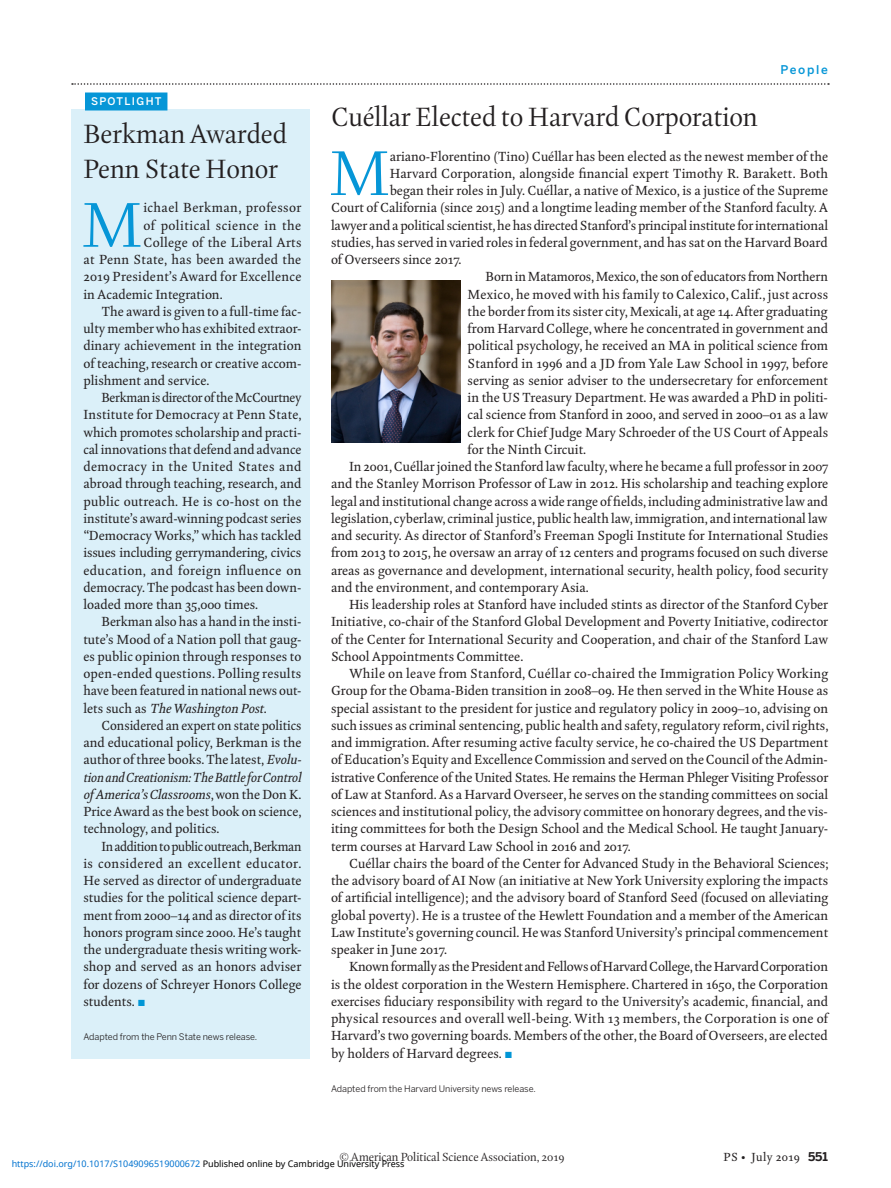
<style>
.page{position:relative;width:891px;height:1188px;background:#fff}
.page>*{position:absolute;margin:0;border:0;box-sizing:border-box;transform-origin:0 0}
._02_Text_3LineDropCa{font:64.65px "Kingfisher Display";color:#0696d7}
.People01_Head{font:27px/34.5px "Kingfisher Display";letter-spacing:-.005em;color:#231f20}
._01_Text{font:13.5px/17.2px "Kingfisher";letter-spacing:-.005em;color:#231f20;text-align:justify}
._02_Text_3LineDropCa-2{font:13.5px "Kingfisher";letter-spacing:-.005em;color:#231f20}
._01_Text-2{font:13.5px/17.2px "Kingfisher";letter-spacing:-.005em;color:#231f20;text-align:justify;scale:.96 1}
._02_Text_3LineDropCa-3{font:13.5px "Kingfisher";letter-spacing:.015em;color:#231f20}
._02_Text_3LineDropCa-4{font:13.5px "Kingfisher";letter-spacing:.025em;color:#231f20}
._02_Text_3LineDropCa-5{font:13.5px "Kingfisher";letter-spacing:.03em;color:#231f20}
.t1{font:12px "Kingfisher Display";letter-spacing:-.005em;color:#231f20}
.t2{font:12px "Kingfisher";letter-spacing:.025em;color:#231f20}
.t3{font:500 12px "Benton Sans";letter-spacing:.145em;color:#0696d7}
.People02_SpotlightSl{font:500 10.5px "Benton Sans";letter-spacing:.125em;color:#fff}
.t4{font:9px "Noto Sans";color:#0172cf}
._01_Text-3{font:9px "Benton Sans";letter-spacing:-.005em;color:#231f20}
.s1{font-style:italic}
.s2{font-family:"Times New Roman";color:#0096d6}
.s3{font-family:"Benton Sans";font-weight:700}
.s4{color:#000}
</style>
<div class="page">
<div style="left:72px;top:110px;width:238px;height:949px;background:#dbf0f9"></div>
<svg style="left:72px;top:83px;width:757px;height:2px"></svg>
<div style="left:85px;top:93px;width:82px;height:18px;background:#0696d7"></div>
<img style="left:331px;top:281px;width:130px;height:161px">
<p class="People02_SpotlightSl" style="left:91px;top:95px;width:72px">SPOTLIGHT</p>
<p class="People01_Head" style="left:83px;top:116px;width:205px">Berkman Awarded<br>Penn State Honor</p>
<p class="_02_Text_3LineDropCa" style="left:81px;top:179px;width:62px">M</p>
<p class="_02_Text_3LineDropCa-4" style="left:143px;top:198px;width:160px">ichael Berkman, professor</p>
<p class="_02_Text_3LineDropCa-5" style="left:143px;top:215px;width:159px">of political science in the</p>
<p class="_02_Text_3LineDropCa-3" style="left:143px;top:233px;width:160px">College of the Liberal Arts</p>
<p class="_02_Text_3LineDropCa-3" style="left:83px;top:250px;width:220px">at Penn State, has been awarded the</p>
<p class="_02_Text_3LineDropCa-3" style="left:83px;top:267px;width:220px">2019 President’s Award for Excellence</p>
<p class="_02_Text_3LineDropCa-2" style="left:83px;top:284px;width:141px">in Academic Integration.</p>
<p class="_01_Text" style="left:83px;top:302px;width:220px;text-indent:18px">The award is given to a full-time fac&shy;ulty member who has exhibited extraor&shy;dinary achievement in the integration of teaching, research or creative accom&shy;plishment and service.</p>
<p class="_01_Text" style="left:83px;top:388px;width:220px;text-indent:18px">Berkman is director of the McCourtney Institute for Democracy at Penn State, which promotes scholarship and practi&shy;cal innovations that defend and advance democracy in the United States and abroad through teaching, research, and public outreach. He is co-host on the institute’s award-winning podcast series “Democracy Works,” which has tackled issues including gerrymandering, civics education, and foreign influence on democracy. The podcast has been down&shy;loaded more than 35,000 times.</p>
<p class="_01_Text" style="left:83px;top:613px;width:220px;text-indent:18px">Berkman also has a hand in the insti&shy;tute’s Mood of a Nation poll that gaug&shy;es public opinion through responses to open-ended questions. Polling results have been featured in national news out&shy;lets such as <span class="s1">The Washington Post</span>.</p>
<p class="_01_Text" style="left:83px;top:716px;width:220px;text-indent:18px">Considered an expert on state politics and educational policy, Berkman is the author of three books. The latest, <span class="s1">Evolu&shy;tion and Creationism: The Battle for Control of America’s Classrooms</span>, won the Don K.<br>Price Award as the best book on science, technology, and politics.</p>
<p class="_01_Text-2" style="left:83px;top:837px;width:229px;text-indent:18px">In addition to public outreach, Berkman is considered an excellent educator.<br>He served as director of undergraduate studies for the political science depart&shy;ment from 2000–14 and as director of its honors program since 2000. He’s taught the undergraduate thesis writing work&shy;shop and served as an honors adviser for dozens of Schreyer Honors College students. <span class="s2">■</span></p>
<p class="_01_Text-3" style="left:83px;top:1032px;width:175px">Adapted from the Penn State news release.</p>
<p class="t3" style="left:781px;top:63px;width:49px">People</p>
<p class="People01_Head" style="left:331px;top:99px;width:428px">Cuéllar Elected to Harvard Corporation</p>
<p class="_02_Text_3LineDropCa" style="left:329px;top:128px;width:62px">M</p>
<p class="_02_Text_3LineDropCa-2" style="left:390px;top:146px;width:440px">ariano-Florentino (Tino) Cuéllar has been elected as the newest member of the</p>
<p class="_02_Text_3LineDropCa-2" style="left:390px;top:164px;width:440px">Harvard Corporation, alongside financial expert Timothy R. Barakett. Both</p>
<p class="_02_Text_3LineDropCa-2" style="left:390px;top:181px;width:440px">began their roles in July. Cuéllar, a native of Mexico, is a justice of the Supreme</p>
<p class="_02_Text_3LineDropCa-2" style="left:331px;top:198px;width:499px">Court of California (since 2015) and a longtime leading member of the Stanford faculty. A</p>
<p class="_02_Text_3LineDropCa-2" style="left:331px;top:215px;width:499px">lawyer and a political scientist, he has directed Stanford’s principal institute for international</p>
<p class="_02_Text_3LineDropCa-2" style="left:331px;top:233px;width:498px">studies, has served in varied roles in federal government, and has sat on the Harvard Board</p>
<p class="_02_Text_3LineDropCa-2" style="left:331px;top:250px;width:132px">of Overseers since 2017.</p>
<p class="_01_Text" style="left:468px;top:268px;width:362px;text-indent:18px">Born in Matamoros, Mexico, the son of educators from Northern Mexico, he moved with his family to Calexico, Calif., just across the border from its sister city, Mexicali, at age 14. After graduating from Harvard College, where he concentrated in government and political psychology, he received an MA in political science from Stanford in 1996 and a JD from Yale Law School in 1997, before serving as senior adviser to the undersecretary for enforcement in the US Treasury Department. He was awarded a PhD in politi&shy;cal science from Stanford in 2000, and served in 2000–01 as a law clerk for Chief Judge Mary Schroeder of the US Court of Appeals for the Ninth Circuit.</p>
<p class="_01_Text" style="left:331px;top:457px;width:499px;text-indent:18px">In 2001, Cuéllar joined the Stanford law faculty, where he became a full professor in 2007 and the Stanley Morrison Professor of Law in 2012. His scholarship and teaching explore legal and institutional change across a wide range of fields, including administrative law and legislation, cyberlaw, criminal justice, public health law, immigration, and international law and security. As director of Stanford’s Freeman Spogli Institute for International Studies from 2013 to 2015, he oversaw an array of 12 centers and programs focused on such diverse areas as governance and development, international security, health policy, food security and the environment, and contemporary Asia.</p>
<p class="_01_Text" style="left:331px;top:595px;width:499px;text-indent:18px">His leadership roles at Stanford have included stints as director of the Stanford Cyber Initiative, co-chair of the Stanford Global Development and Poverty Initiative, codirector of the Center for International Security and Cooperation, and chair of the Stanford Law School Appointments Committee.</p>
<p class="_01_Text" style="left:331px;top:664px;width:499px;text-indent:18px">While on leave from Stanford, Cuéllar co-chaired the Immigration Policy Working Group for the Obama-Biden transition in 2008–09. He then served in the White House as special assistant to the president for justice and regulatory policy in 2009–10, advising on such issues as criminal sentencing, public health and safety, regulatory reform, civil rights, and immigration. After resuming active faculty service, he co-chaired the US Department of Education’s Equity and Excellence Commission and served on the Council of the Admin&shy;istrative Conference of the United States. He remains the Herman Phleger Visiting Professor of Law at Stanford. As a Harvard Overseer, he serves on the standing committees on social sciences and institutional policy, the advisory committee on honorary degrees, and the vis&shy;iting committees for both the Design School and the Medical School. He taught January&shy;term courses at Harvard Law School in 2016 and 2017.</p>
<p class="_01_Text" style="left:331px;top:854px;width:499px;text-indent:18px">Cuéllar chairs the board of the Center for Advanced Study in the Behavioral Sciences; the advisory board of AI Now (an initiative at New York University exploring the impacts of artificial intelligence); and the advisory board of Stanford Seed (focused on alleviating global poverty). He is a trustee of the Hewlett Foundation and a member of the American Law Institute’s governing council. He was Stanford University’s principal commencement speaker in June 2017.</p>
<p class="_01_Text" style="left:331px;top:958px;width:499px;text-indent:18px">Known formally as the President and Fellows of Harvard College, the Harvard Corporation is the oldest corporation in the Western Hemisphere. Chartered in 1650, the Corporation exercises fiduciary responsibility with regard to the University’s academic, financial, and physical resources and overall well-being. With 13 members, the Corporation is one of Harvard’s two governing boards. Members of the other, the Board of Overseers, are elected by holders of Harvard degrees. <span class="s2">■</span></p>
<p class="_01_Text-3" style="left:331px;top:1083px;width:206px">Adapted from the Harvard University news release.</p>
<p class="t1" style="left:340px;top:1148px;width:226px">© American Political Science Association, 2019</p>
<p class="t2" style="left:724px;top:1149px;width:106px">PS • July 2019 <span class="s3">551</span></p>
<p class="t4" style="left:12px;top:1157px;width:394px">https://doi.org/10.1017/S1049096519000672 <span class="s4">Published online by Cambridge University Press</span></p>
</div>
